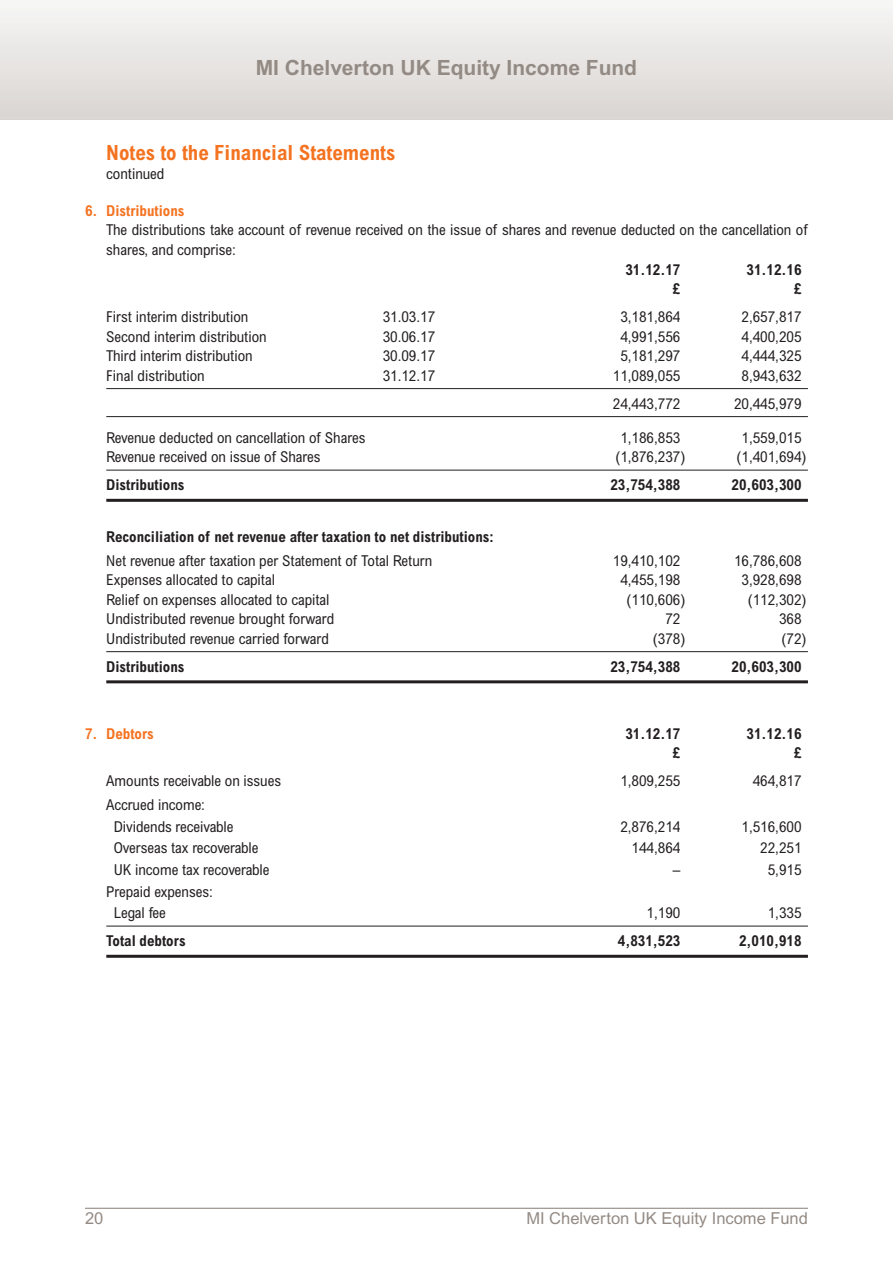
<style>
.page{position:relative;width:893px;height:1263px;background:#fff}
.page>*{position:absolute;margin:0;border:0;box-sizing:border-box;transform-origin:0 0}
.t1{font:700 21px "Arial";color:#938a84}
.t2{font:700 condensed 21px "Arial";color:#f47321}
.t3{font:16.5px "Arial";color:#938a84}
.t4{font:condensed 15px/21.6px "Arial";color:#231f20}
.t5{font:700 condensed 15px "Arial";color:#231f20}
.t6{font:700 condensed 15px "Arial";color:#f47321}
</style>
<div class="page">
<hr style="left:106px;top:388px;width:702px;height:1px;background:#231f20">
<hr style="left:106px;top:416px;width:702px;height:1px;background:#231f20">
<hr style="left:106px;top:470px;width:702px;height:1px;background:#231f20">
<hr style="left:106px;top:499px;width:702px;height:3px;background:#231f20">
<hr style="left:106px;top:651px;width:702px;height:1px;background:#231f20">
<hr style="left:106px;top:680px;width:702px;height:3px;background:#231f20">
<hr style="left:106px;top:926px;width:702px;height:1px;background:#231f20">
<hr style="left:106px;top:955px;width:702px;height:3px;background:#231f20">
<div style="left:0;top:0;width:893px;height:119px;background:linear-gradient(to bottom,#f7f7f6,#dad5d2)"></div>
<hr style="left:85px;top:1208px;width:723px;height:1px;background:#938a84">
<h1 class="t1" style="left:256px;top:60px;width:383px">MI Chelverton UK Equity Income Fund</h1>
<h1 class="t2" style="left:106px;top:145px;width:291px">Notes to the Financial Statements</h1>
<p class="t4" style="left:106px;top:164px;width:60px">continued</p>
<p class="t6" style="left:85px;top:205px;width:101px">6. Distributions</p>
<p class="t4" style="left:106px;top:221px;width:703px;line-height:19.5px">The distributions take account of revenue received on the issue of shares and revenue deducted on the cancellation of shares, and comprise:</p>
<p class="t5" style="left:625px;top:264px;width:56px">31.12.17</p>
<p class="t5" style="left:747px;top:264px;width:56px">31.12.16</p>
<p class="t5" style="left:673px;top:283px;width:9px">£</p>
<p class="t5" style="left:794px;top:283px;width:9px">£</p>
<p class="t4" style="left:106px;top:308px;width:144px">First interim distribution</p>
<p class="t4" style="left:383px;top:308px;width:54px">31.03.17</p>
<p class="t4" style="left:620px;top:308px;width:61px">3,181,864</p>
<p class="t4" style="left:741px;top:308px;width:61px">2,657,817</p>
<p class="t4" style="left:106px;top:327px;width:162px">Second interim distribution</p>
<p class="t4" style="left:383px;top:327px;width:54px">30.06.17</p>
<p class="t4" style="left:620px;top:327px;width:61px">4,991,556</p>
<p class="t4" style="left:741px;top:327px;width:61px">4,400,205</p>
<p class="t4" style="left:106px;top:347px;width:148px">Third interim distribution</p>
<p class="t4" style="left:383px;top:347px;width:54px">30.09.17</p>
<p class="t4" style="left:620px;top:347px;width:61px">5,181,297</p>
<p class="t4" style="left:741px;top:347px;width:61px">4,444,325</p>
<p class="t4" style="left:106px;top:366px;width:100px">Final distribution</p>
<p class="t4" style="left:383px;top:366px;width:54px">31.12.17</p>
<p class="t4" style="left:613px;top:366px;width:69px">11,089,055</p>
<p class="t4" style="left:741px;top:366px;width:61px">8,943,632</p>
<p class="t4" style="left:613px;top:394px;width:69px">24,443,772</p>
<p class="t4" style="left:734px;top:394px;width:69px">20,445,979</p>
<p class="t4" style="left:106px;top:428px;width:261px">Revenue deducted on cancellation of Shares</p>
<p class="t4" style="left:620px;top:428px;width:61px">1,186,853</p>
<p class="t4" style="left:741px;top:428px;width:61px">1,559,015</p>
<p class="t4" style="left:106px;top:448px;width:216px">Revenue received on issue of Shares</p>
<p class="t4" style="left:615px;top:448px;width:71px">(1,876,237)</p>
<p class="t4" style="left:737px;top:448px;width:71px">(1,401,694)</p>
<p class="t5" style="left:106px;top:480px;width:80px">Distributions</p>
<p class="t5" style="left:610px;top:480px;width:71px">23,754,388</p>
<p class="t5" style="left:732px;top:480px;width:71px">20,603,300</p>
<p class="t5" style="left:106px;top:531px;width:389px">Reconciliation of net revenue after taxation to net distributions:</p>
<p class="t4" style="left:106px;top:551px;width:328px">Net revenue after taxation per Statement of Total Return</p>
<p class="t4" style="left:613px;top:551px;width:69px">19,410,102</p>
<p class="t4" style="left:734px;top:551px;width:69px">16,786,608</p>
<p class="t4" style="left:106px;top:571px;width:170px">Expenses allocated to capital</p>
<p class="t4" style="left:620px;top:571px;width:61px">4,455,198</p>
<p class="t4" style="left:741px;top:571px;width:62px">3,928,698</p>
<p class="t4" style="left:106px;top:590px;width:225px">Relief on expenses allocated to capital</p>
<p class="t4" style="left:627px;top:590px;width:60px">(110,606)</p>
<p class="t4" style="left:748px;top:590px;width:60px">(112,302)</p>
<p class="t4" style="left:106px;top:610px;width:230px">Undistributed revenue brought forward</p>
<p class="t4" style="left:665px;top:610px;width:16px">72</p>
<p class="t4" style="left:779px;top:610px;width:24px">368</p>
<p class="t4" style="left:106px;top:629px;width:224px">Undistributed revenue carried forward</p>
<p class="t4" style="left:653px;top:629px;width:34px">(378)</p>
<p class="t4" style="left:782px;top:629px;width:26px">(72)</p>
<p class="t5" style="left:106px;top:661px;width:80px">Distributions</p>
<p class="t5" style="left:610px;top:661px;width:71px">23,754,388</p>
<p class="t5" style="left:732px;top:661px;width:71px">20,603,300</p>
<p class="t6" style="left:85px;top:728px;width:70px">7. Debtors</p>
<p class="t5" style="left:625px;top:728px;width:56px">31.12.17</p>
<p class="t5" style="left:747px;top:728px;width:56px">31.12.16</p>
<p class="t5" style="left:673px;top:748px;width:9px">£</p>
<p class="t5" style="left:794px;top:748px;width:9px">£</p>
<p class="t4" style="left:106px;top:772px;width:176px">Amounts receivable on issues</p>
<p class="t4" style="left:620px;top:772px;width:61px">1,809,255</p>
<p class="t4" style="left:753px;top:772px;width:50px">464,817</p>
<p class="t4" style="left:114px;top:795px;width:121px;text-indent:-8px">Accrued income:<br>Dividends receivable</p>
<p class="t4" style="left:620px;top:817px;width:61px">2,876,214</p>
<p class="t4" style="left:741px;top:817px;width:61px">1,516,600</p>
<p class="t4" style="left:114px;top:839px;width:146px">Overseas tax recoverable</p>
<p class="t4" style="left:632px;top:839px;width:50px">144,864</p>
<p class="t4" style="left:760px;top:839px;width:43px">22,251</p>
<p class="t4" style="left:114px;top:860px;width:157px">UK income tax recoverable</p>
<p class="t4" style="left:673px;top:860px;width:9px">–</p>
<p class="t4" style="left:768px;top:860px;width:35px">5,915</p>
<p class="t4" style="left:114px;top:882px;width:101px;text-indent:-8px">Prepaid expenses:<br>Legal fee</p>
<p class="t4" style="left:647px;top:903px;width:35px">1,190</p>
<p class="t4" style="left:768px;top:903px;width:35px">1,335</p>
<p class="t5" style="left:106px;top:935px;width:81px">Total debtors</p>
<p class="t5" style="left:618px;top:935px;width:64px">4,831,523</p>
<p class="t5" style="left:739px;top:935px;width:64px">2,010,918</p>
<p class="t3" style="left:85px;top:1212px;width:20px">20</p>
<p class="t3" style="left:526px;top:1212px;width:283px">MI Chelverton UK Equity Income Fund</p>
</div>
